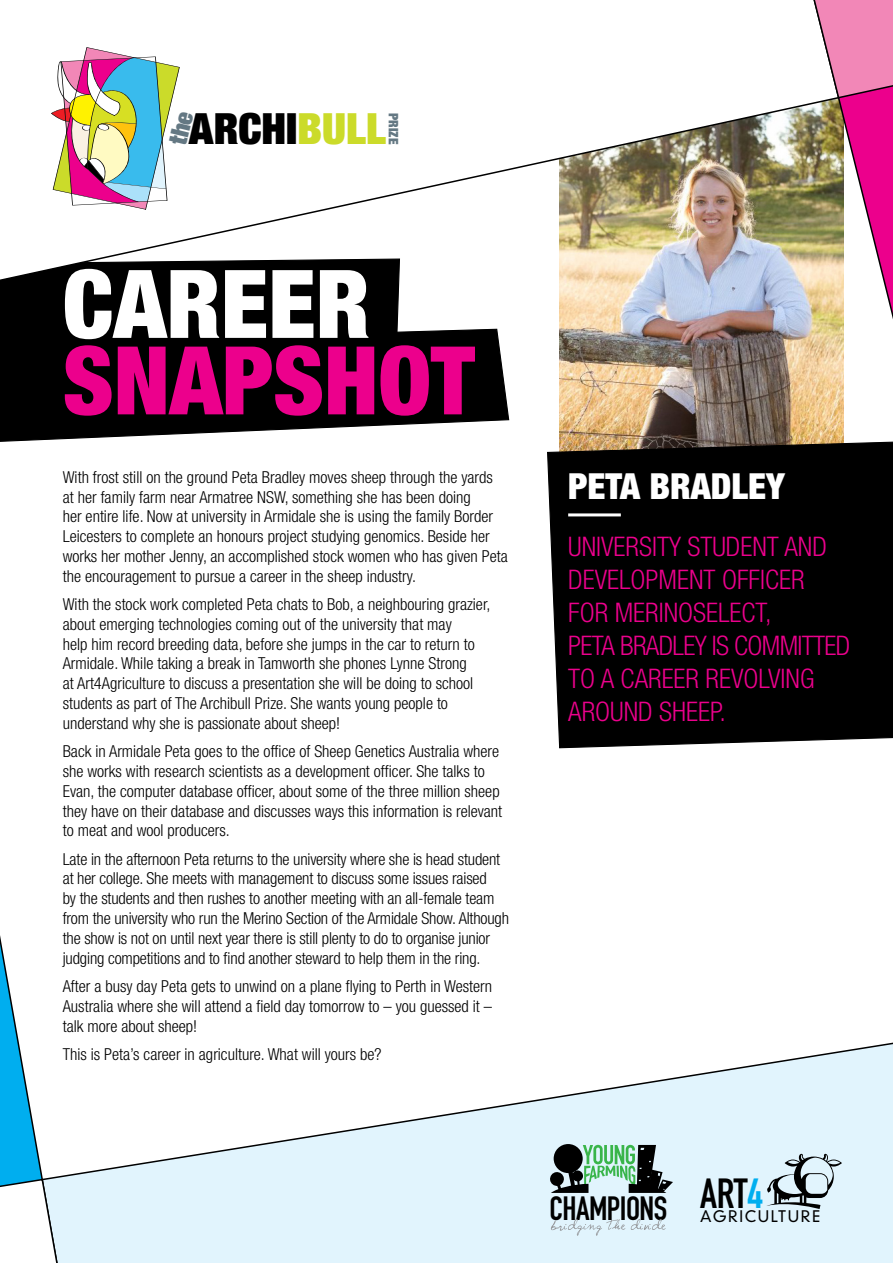
<style>
.page{position:relative;width:893px;height:1263px;background:#fff}
.page>*{position:absolute;margin:0;border:0;box-sizing:border-box;transform-origin:0 0}
.t1{font:900 condensed 94.8px "Helvetica Neue";color:#ec008c}
.t2{font:900 condensed 94.8px "Helvetica Neue";color:#fff}
.t3{font:900 expanded 43.05px "Helvetica Neue";color:#000}
.t4{font:41.55px "DIN Engschrift Alternate";color:#000}
.t5{font:900 condensed 36px "Helvetica Neue";color:#fff}
.t6{font:300 condensed 27px/33px "Helvetica Neue";color:#ec008c}
.t7{font:300 condensed 16.5px/19.8px "Helvetica Neue";color:#000}
.t8{font:300 15.45px "DIN Neuzeit Grotesk";letter-spacing:.1em;color:#000}
.t9{font:900 expanded 13.2px "Helvetica Neue";letter-spacing:.01em;color:#647883}
.s1{color:#cbdb2a}
.s2{color:#00aeef}
.s3{font-family:"DIN Engschrift Alternate";font-weight:400;font-size:33.15px}
</style>
<div class="page">
<img style="left:559px;top:285px;width:249px;height:111px">
<svg style="left:0;top:328px;width:510px;height:114px"></svg>
<div style="left:0;top:285px;width:401px;height:100px;background:#000"></div>
<svg style="left:547px;top:396px;width:346px;height:353px;background:#211e1a"></svg>
<svg style="left:68px;top:1042px;width:825px;height:221px"></svg>
<svg style="left:766px;top:1154px;width:76px;height:55px;background:#a9b7be"></svg>
<svg style="left:551px;top:1219px;width:74px;height:17px"></svg>
<svg style="left:631px;top:1219px;width:35px;height:11px"></svg>
<svg style="left:550px;top:1145px;width:123px;height:48px;background:#6f8b7f"></svg>
<svg style="left:0;top:935px;width:68px;height:328px"></svg>
<img style="left:0;top:103px;width:808px;height:182px">
<hr style="left:568px;top:513px;width:53px;height:3px;background:#fff">
<img style="left:808px;top:0;width:85px;height:397px">
<svg style="left:51px;top:47px;width:143px;height:163px"></svg>
<h2 class="t3" style="left:189px;top:101px;width:199px">ARCHI<span class="s1">BULL</span></h2>
<p class="t9" style="left:402px;top:113px;width:33px;rotate:90deg">PRIZE</p>
<h1 class="t2" style="left:63px;top:246px;width:309px">CAREER</h1>
<h1 class="t1" style="left:63px;top:322px;width:414px">SNAPSHOT</h1>
<p class="t7" style="left:63px;top:467px;width:447px">With frost still on the ground Peta Bradley moves sheep through the yards at her family farm near Armatree NSW, something she has been doing<br>her entire life. Now at university in Armidale she is using the family Border Leicesters to complete an honours project studying genomics. Beside her works her mother Jenny, an accomplished stock women who has given Peta the encouragement to pursue a career in the sheep industry.</p>
<p class="t7" style="left:63px;top:594px;width:429px">With the stock work completed Peta chats to Bob, a neighbouring grazier, about emerging technologies coming out of the university that may<br>help him record breeding data, before she jumps in the car to return to Armidale. While taking a break in Tamworth she phones Lynne Strong<br>at Art4Agriculture to discuss a presentation she will be doing to school students as part of The Archibull Prize. She wants young people to understand why she is passionate about sheep!</p>
<p class="t7" style="left:63px;top:741px;width:441px">Back in Armidale Peta goes to the office of Sheep Genetics Australia where she works with research scientists as a development officer. She talks to Evan, the computer database officer, about some of the three million sheep they have on their database and discusses ways this information is relevant to meat and wool producers.</p>
<p class="t7" style="left:63px;top:849px;width:448px">Late in the afternoon Peta returns to the university where she is head student at her college. She meets with management to discuss some issues raised<br>by the students and then rushes to another meeting with an all-female team from the university who run the Merino Section of the Armidale Show. Although the show is not on until next year there is still plenty to do to organise junior judging competitions and to find another steward to help them in the ring.</p>
<p class="t7" style="left:63px;top:976px;width:431px;text-align:justify">After a busy day Peta gets to unwind on a plane flying to Perth in Western Australia where she will attend a field day tomorrow to – you guessed it – talk more about sheep!</p>
<p class="t7" style="left:63px;top:1044px;width:320px">This is Peta’s career in agriculture. What will yours be?</p>
<h3 class="t5" style="left:568px;top:464px;width:218px">PETA BRADLEY</h3>
<h3 class="t6" style="left:568px;top:529px;width:284px">UNIVERSITY STUDENT AND<br>DEVELOPMENT OFFICER<br>FOR MERINOSELECT,<br>PETA BRADLEY IS COMMITTED<br>TO A CAREER REVOLVING<br>AROUND SHEEP.</h3>
<h3 class="t4" style="left:700px;top:1169px;width:65px">ART<span class="s2">4</span></h3>
<p class="t8" style="left:550px;top:1207px;width:272px"><span class="s3">CHAMPIONS</span> AGRICULTURE</p>
</div>
